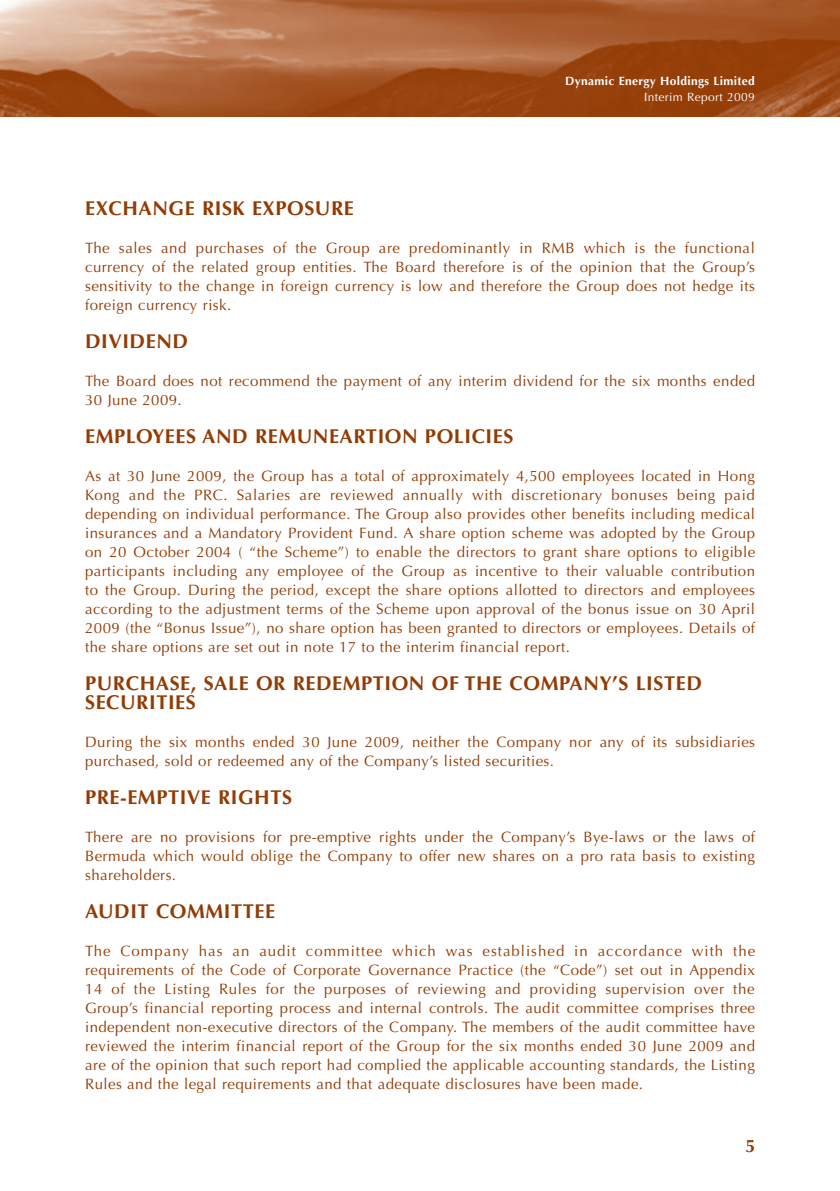
<style>
.page{position:relative;width:840px;height:1191px;background:#fff}
.page>*{position:absolute;margin:0;border:0;box-sizing:border-box;transform-origin:0 0}
.t1{font:700 20px/19px "Optima LT Std";letter-spacing:.03em;color:#933b03}
.t2{font:700 18px "Optima LT Std";color:#933b03}
.t3{font:15px/19px "Optima LT Std";letter-spacing:.03em;color:#933b03;text-align:justify}
.t4{font:700 12px "Optima LT Std";letter-spacing:.03em;color:#fff}
.t5{font:12px "Optima LT Std";letter-spacing:.03em;color:#fff}
</style>
<div class="page">
<img style="left:0;top:0;width:839px;height:116px">
<p class="t4" style="left:564px;top:74px;width:191px">Dynamic Energy Holdings Limited</p>
<p class="t5" style="left:643px;top:90px;width:112px">Interim Report 2009</p>
<h1 class="t1" style="left:85px;top:199px;width:270px">EXCHANGE RISK EXPOSURE</h1>
<p class="t3" style="left:85px;top:239px;width:671px">The sales and purchases of the Group are predominantly in RMB which is the functional currency of the related group entities. The Board therefore is of the opinion that the Group’s sensitivity to the change in foreign currency is low and therefore the Group does not hedge its foreign currency risk.</p>
<h1 class="t1" style="left:85px;top:332px;width:104px">DIVIDEND</h1>
<p class="t3" style="left:85px;top:372px;width:671px">The Board does not recommend the payment of any interim dividend for the six months ended<br>30 June 2009.</p>
<h1 class="t1" style="left:85px;top:427px;width:429px">EMPLOYEES AND REMUNEARTION POLICIES</h1>
<p class="t3" style="left:85px;top:467px;width:671px">As at 30 June 2009, the Group has a total of approximately 4,500 employees located in Hong Kong and the PRC. Salaries are reviewed annually with discretionary bonuses being paid depending on individual performance. The Group also provides other benefits including medical insurances and a Mandatory Provident Fund. A share option scheme was adopted by the Group on 20 October 2004 ( “the Scheme”) to enable the directors to grant share options to eligible participants including any employee of the Group as incentive to their valuable contribution to the Group. During the period, except the share options allotted to directors and employees according to the adjustment terms of the Scheme upon approval of the bonus issue on 30 April 2009 (the “Bonus Issue”), no share option has been granted to directors or employees. Details of the share options are set out in note 17 to the interim financial report.</p>
<h1 class="t1" style="left:85px;top:674px;width:618px">PURCHASE, SALE OR REDEMPTION OF THE COMPANY’S LISTED<br>SECURITIES</h1>
<p class="t3" style="left:85px;top:733px;width:671px">During the six months ended 30 June 2009, neither the Company nor any of its subsidiaries purchased, sold or redeemed any of the Company’s listed securities.</p>
<h1 class="t1" style="left:85px;top:788px;width:208px">PRE-EMPTIVE RIGHTS</h1>
<p class="t3" style="left:85px;top:828px;width:671px">There are no provisions for pre-emptive rights under the Company’s Bye-laws or the laws of Bermuda which would oblige the Company to offer new shares on a pro rata basis to existing shareholders.</p>
<h1 class="t1" style="left:85px;top:902px;width:191px">AUDIT COMMITTEE</h1>
<p class="t3" style="left:85px;top:942px;width:671px">The Company has an audit committee which was established in accordance with the requirements of the Code of Corporate Governance Practice (the “Code”) set out in Appendix 14 of the Listing Rules for the purposes of reviewing and providing supervision over the Group’s financial reporting process and internal controls. The audit committee comprises three independent non-executive directors of the Company. The members of the audit committee have reviewed the interim financial report of the Group for the six months ended 30 June 2009 and are of the opinion that such report had complied the applicable accounting standards, the Listing Rules and the legal requirements and that adequate disclosures have been made.</p>
<p class="t2" style="left:745px;top:1135px;width:12px">5</p>
</div>
